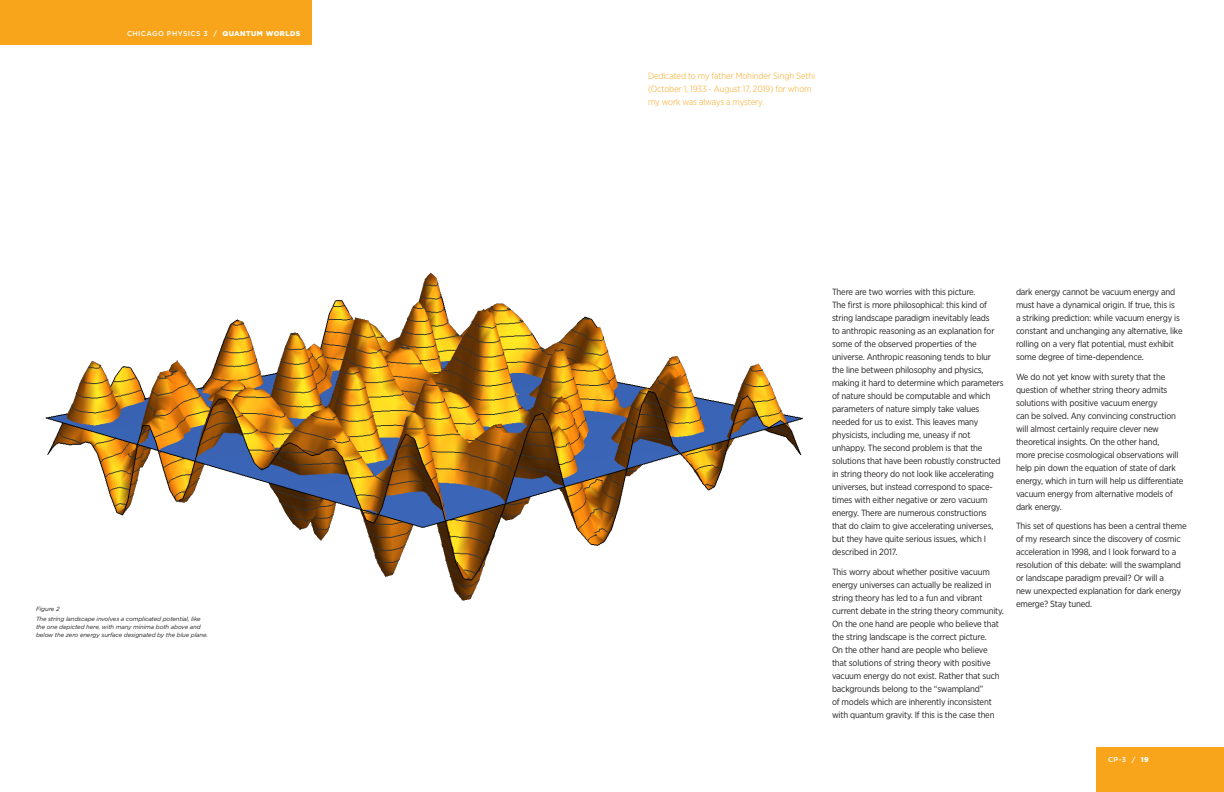
<style>
.page{position:relative;width:1224px;height:792px;background:#fff}
.page>*{position:absolute;margin:0;border:0;box-sizing:border-box;transform-origin:0 0}
.Article_Body_1{font:9px/13px "Gotham Narrow";letter-spacing:-.02em;color:#231f20}
.Article_Body_1-2{font:300 9px/13px "Gotham Narrow";letter-spacing:-.01em;color:#f9a51b}
.t1{font:500 7px "Gotham";letter-spacing:.06em;color:#fff}
.t2{font:italic 6px/8px "Gotham";letter-spacing:-.02em;color:#231f20}
.s1{font-weight:900}
</style>
<div class="page">
<div style="left:1096px;top:747px;width:128px;height:45px;background:#f9a51b"></div>
<div style="left:0;top:0;width:312px;height:45px;background:#f9a51b"></div>
<img style="left:45px;top:272px;width:758px;height:329px">
<p class="t1" style="left:127px;top:29px;width:175px">CHICAGO PHYSICS 3 / <span class="s1">QUANTUM WORLDS</span></p>
<p class="t2" style="left:36px;top:605px;width:25px">Figure 2</p>
<p class="t2" style="left:36px;top:615px;width:173px">The string landscape involves a complicated potential, like the one depicted here, with many minima both above and below the zero energy surface designated by the blue plane.</p>
<p class="Article_Body_1-2" style="left:648px;top:69px;width:169px">Dedicated to my father Mohinder Singh Sethi (October 1, 1933 - August 17, 2019) for whom my work was always a mystery.</p>
<p class="Article_Body_1" style="left:832px;top:285px;width:173px">There are two worries with this picture.<br>The first is more philosophical: this kind of string landscape paradigm inevitably leads<br>to anthropic reasoning as an explanation for some of the observed properties of the universe. Anthropic reasoning tends to blur the line between philosophy and physics, making it hard to determine which parameters of nature should be computable and which parameters of nature simply take values needed for us to exist. This leaves many physicists, including me, uneasy if not unhappy. The second problem is that the solutions that have been robustly constructed in string theory do not look like accelerating universes, but instead correspond to space&shy;times with either negative or zero vacuum energy. There are numerous constructions that do claim to give accelerating universes, but they have quite serious issues, which I described in 2017.</p>
<p class="Article_Body_1" style="left:832px;top:565px;width:173px">This worry about whether positive vacuum energy universes can actually be realized in string theory has led to a fun and vibrant current debate in the string theory community.<br>On the one hand are people who believe that the string landscape is the correct picture.<br>On the other hand are people who believe that solutions of string theory with positive vacuum energy do not exist. Rather that such backgrounds belong to the “swampland”<br>of models which are inherently inconsistent with quantum gravity. If this is the case then</p>
<p class="Article_Body_1" style="left:1016px;top:285px;width:168px">dark energy cannot be vacuum energy and must have a dynamical origin. If true, this is<br>a striking prediction: while vacuum energy is constant and unchanging any alternative, like rolling on a very flat potential, must exhibit some degree of time-dependence.</p>
<p class="Article_Body_1" style="left:1016px;top:370px;width:169px">We do not yet know with surety that the question of whether string theory admits solutions with positive vacuum energy<br>can be solved. Any convincing construction will almost certainly require clever new theoretical insights. On the other hand,<br>more precise cosmological observations will help pin down the equation of state of dark energy, which in turn will help us differentiate vacuum energy from alternative models of dark energy.</p>
<p class="Article_Body_1" style="left:1016px;top:519px;width:172px">This set of questions has been a central theme of my research since the discovery of cosmic acceleration in 1998, and I look forward to a resolution of this debate: will the swampland or landscape paradigm prevail? Or will a<br>new unexpected explanation for dark energy emerge? Stay tuned.</p>
<p class="t1" style="left:1108px;top:755px;width:42px">CP-3 / <span class="s1">19</span></p>
</div>
